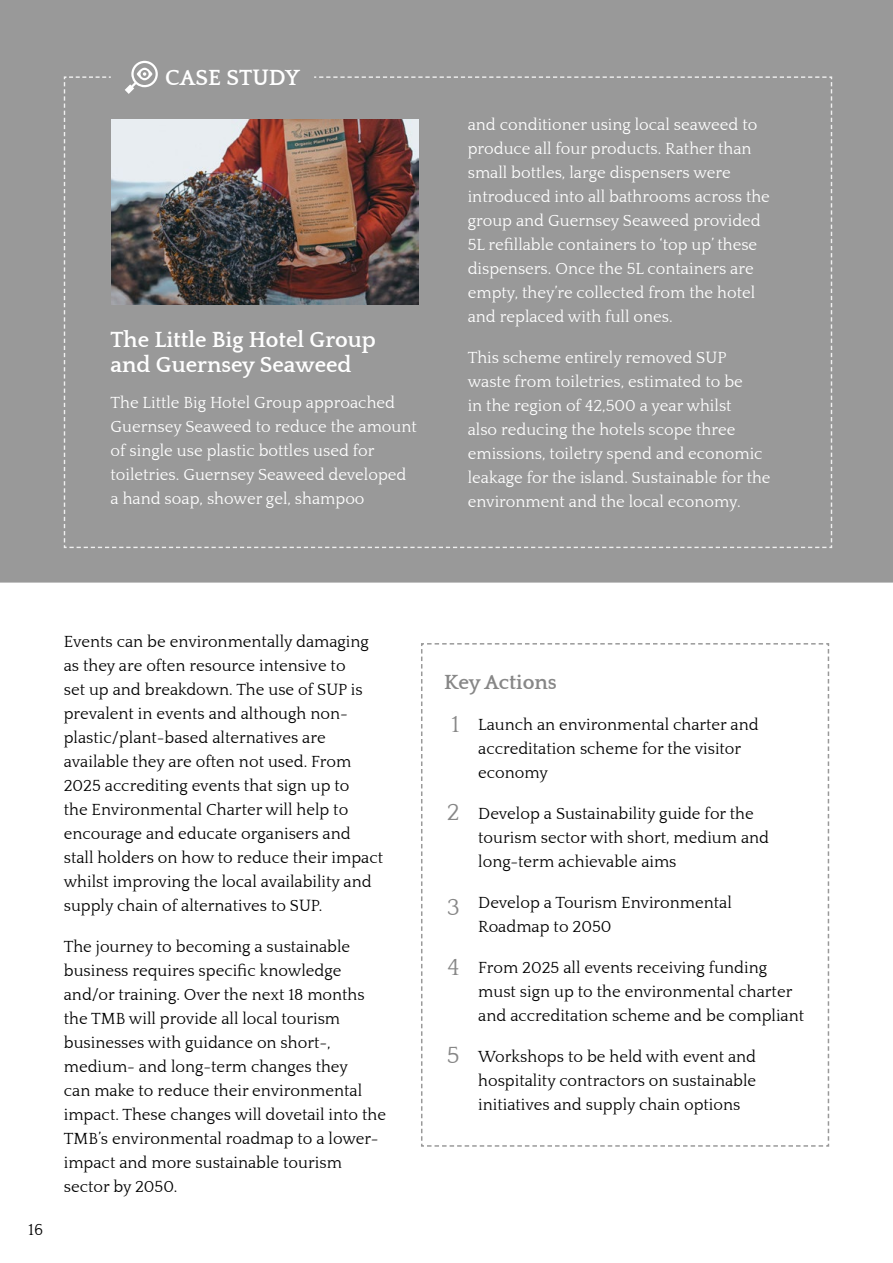
<style>
.page{position:relative;width:893px;height:1263px;background:#fff}
.page>*{position:absolute;margin:0;border:0;box-sizing:border-box;transform-origin:0 0}
.t1{font:24px "Quattrocento";color:#878787}
.t2{font:700 22.5px/25.5px "Quattrocento";color:#fff}
.t3{font:700 21px "Quattrocento";color:#878787}
.t4{font:16.5px/24px "Quattrocento";color:#000}
.t5{font:16.5px/24px "Quattrocento";color:#fff}
</style>
<div class="page">
<div style="left:0;top:0;width:893px;height:583px;background:#999"></div>
<div style="left:64px;top:61px;width:768px;height:487px;background:#999"></div>
<svg style="left:421px;top:643px;width:409px;height:504px"></svg>
<img style="left:111px;top:119px;width:307px;height:186px">
<h2 class="t2" style="left:165px;top:65px;width:136px">CASE STUDY</h2>
<h2 class="t2" style="left:111px;top:327px;width:267px">The Little Big Hotel Group and Guernsey Seaweed</h2>
<p class="t5" style="left:111px;top:391px;width:308px">The Little Big Hotel Group approached Guernsey Seaweed to reduce the amount of single use plastic bottles used for toiletries. Guernsey Seaweed developed a hand soap, shower gel, shampoo</p>
<p class="t5" style="left:468px;top:113px;width:304px">and conditioner using local seaweed to produce all four products. Rather than small bottles, large dispensers were introduced into all bathrooms across the group and Guernsey Seaweed provided 5L refillable containers to ‘top up’ these dispensers. Once the 5L containers are empty, they’re collected from the hotel and replaced with full ones.</p>
<p class="t5" style="left:468px;top:346px;width:304px">This scheme entirely removed SUP waste from toiletries, estimated to be<br>in the region of 42,500 a year whilst<br>also reducing the hotels scope three emissions, toiletry spend and economic leakage for the island. Sustainable for the environment and the local economy.</p>
<p class="t4" style="left:28px;top:1218px;width:16px">16</p>
<p class="t4" style="left:64px;top:630px;width:321px">Events can be environmentally damaging as they are often resource intensive to<br>set up and breakdown. The use of SUP is prevalent in events and although non&shy;plastic/plant-based alternatives are available they are often not used. From 2025 accrediting events that sign up to<br>the Environmental Charter will help to encourage and educate organisers and stall holders on how to reduce their impact whilst improving the local availability and supply chain of alternatives to SUP.</p>
<p class="t4" style="left:64px;top:935px;width:324px">The journey to becoming a sustainable business requires specific knowledge and/or training. Over the next 18 months the TMB will provide all local tourism businesses with guidance on short-, medium- and long-term changes they<br>can make to reduce their environmental impact. These changes will dovetail into the TMB’s environmental roadmap to a lower&shy;impact and more sustainable tourism sector by 2050.</p>
<p class="t3" style="left:444px;top:671px;width:114px">Key Actions</p>
<p class="t4" style="left:478px;top:713px;width:282px">Launch an environmental charter and accreditation scheme for the visitor economy</p>
<p class="t4" style="left:478px;top:802px;width:292px">Develop a Sustainability guide for the tourism sector with short, medium and long-term achievable aims</p>
<p class="t4" style="left:478px;top:891px;width:255px">Develop a Tourism Environmental<br>Roadmap to 2050</p>
<p class="t4" style="left:478px;top:956px;width:327px">From 2025 all events receiving funding must sign up to the environmental charter and accreditation scheme and be compliant</p>
<p class="t4" style="left:478px;top:1045px;width:279px;text-align:justify">Workshops to be held with event and hospitality contractors on sustainable initiatives and supply chain options</p>
<h1 class="t1" style="left:451px;top:711px;width:10px">1</h1>
<h1 class="t1" style="left:447px;top:800px;width:14px">2</h1>
<h1 class="t1" style="left:447px;top:894px;width:15px">3</h1>
<h1 class="t1" style="left:448px;top:954px;width:14px">4</h1>
<h1 class="t1" style="left:447px;top:1042px;width:14px">5</h1>
</div>
